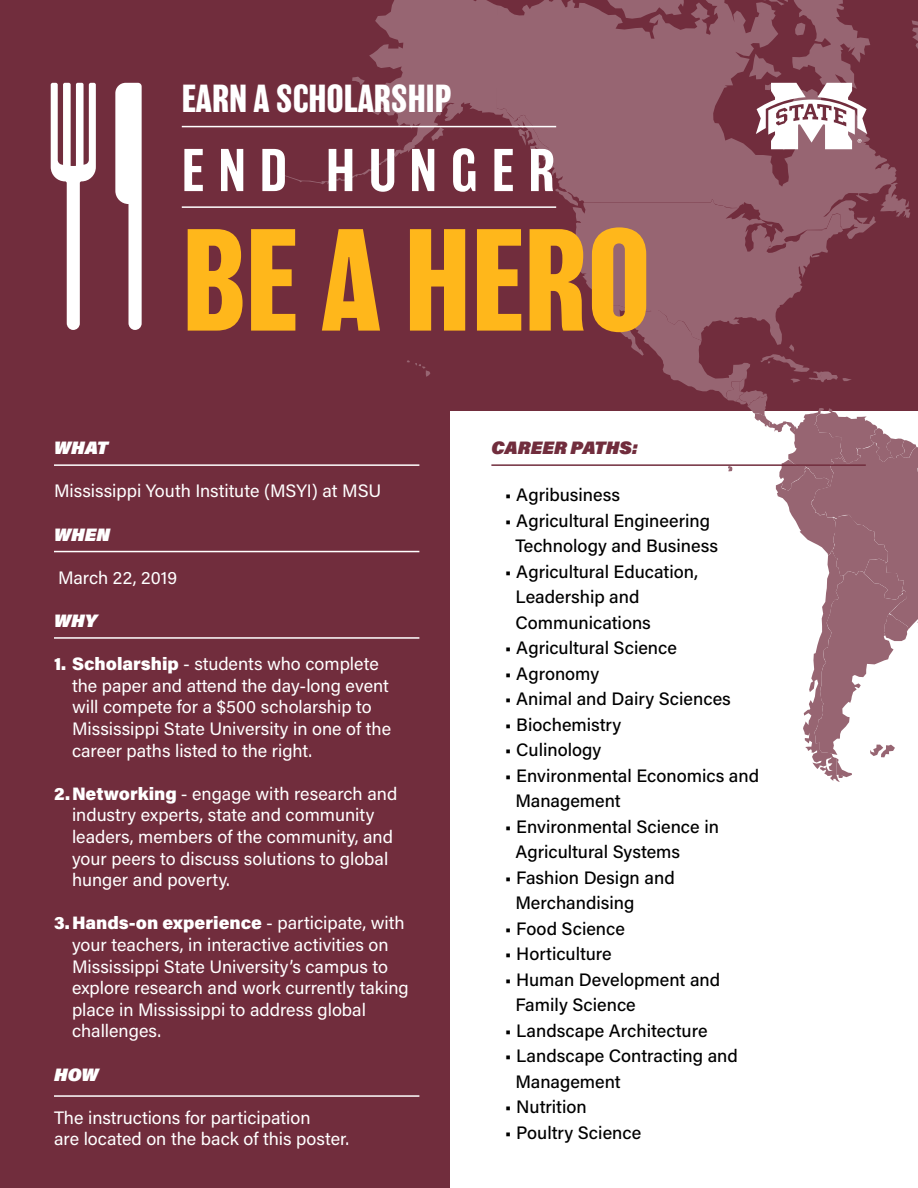
<style>
.page{position:relative;width:918px;height:1188px;background:#fff}
.page>*{position:absolute;margin:0;border:0;box-sizing:border-box;transform-origin:0 0}
.t1{font:700 133.5px "Balboa";color:#ffb71b}
.t2{font:500 55.5px "Balboa";letter-spacing:.25em;color:#fff}
.t3{font:700 36px "Balboa";color:#fff}
.t4{font:18px/21.6px "Acumin Pro";color:#fff}
.t5{font:500 18px/25.5px "Acumin Pro";color:#000}
.t6{font:italic 900 18px "Acumin Pro";letter-spacing:.015em;color:#fff}
.t7{font:italic 900 18px "Acumin Pro";letter-spacing:.005em;color:#712d3d}
.s1{font-weight:900}
</style>
<div class="page">
<div style="left:0;top:392px;width:450px;height:796px;background:#712d3d"></div>
<div style="left:0;top:0;width:918px;height:410px;background:#712d3d"></div>
<svg style="left:549px;top:0;width:355px;height:208px;fill:#976572"></svg>
<svg style="left:607px;top:0;width:77px;height:19px"></svg>
<svg style="left:407px;top:360px;width:23px;height:17px"></svg>
<svg style="left:277px;top:0;width:272px;height:184px"></svg>
<svg style="left:352px;top:77px;width:13px;height:8px"></svg>
<svg style="left:431px;top:127px;width:13px;height:14px"></svg>
<svg style="left:573px;top:199px;width:345px;height:583px"></svg>
<svg style="left:912px;top:20px;width:6px;height:29px"></svg>
<hr style="left:182px;top:126px;width:374px;height:1px;background:#fff">
<hr style="left:182px;top:206px;width:374px;height:2px;background:#fff">
<hr style="left:54px;top:464px;width:365px;height:2px;background:#fff">
<hr style="left:491px;top:464px;width:375px;height:2px;background:#712d3d">
<hr style="left:54px;top:551px;width:365px;height:1px;background:#fff">
<hr style="left:54px;top:637px;width:365px;height:2px;background:#fff">
<hr style="left:54px;top:1095px;width:365px;height:2px;background:#fff">
<svg style="left:51px;top:83px;width:45px;height:247px"></svg>
<svg style="left:115px;top:83px;width:27px;height:247px"></svg>
<svg style="left:749px;top:0;width:121px;height:150px"></svg>
<h3 class="t3" style="left:182px;top:78px;width:271px">EARN A SCHOLARSHIP</h3>
<h2 class="t2" style="left:182px;top:140px;width:374px">END HUNGER</h2>
<h1 class="t1" style="left:182px;top:204px;width:471px">BE A HERO</h1>
<p class="t6" style="left:54px;top:435px;width:55px">WHAT</p>
<p class="t4" style="left:54px;top:480px;width:329px">Mississippi Youth Institute (MSYI) at MSU</p>
<p class="t6" style="left:54px;top:521px;width:58px">WHEN</p>
<p class="t4" style="left:58px;top:566px;width:121px">March 22, 2019</p>
<p class="t6" style="left:54px;top:608px;width:44px">WHY</p>
<p class="t4" style="left:72px;top:652px;width:321px;text-indent:-18px"><span class="s1">1. Scholarship</span> - students who complete the paper and attend the day-long event will compete for a $500 scholarship to Mississippi State University in one of the career paths listed to the right.</p>
<p class="t4" style="left:72px;top:782px;width:327px;text-indent:-18px"><span class="s1">2.Networking</span> - engage with research and industry experts, state and community leaders, members of the community, and your peers to discuss solutions to global hunger and poverty.</p>
<p class="t4" style="left:72px;top:912px;width:338px;text-indent:-18px"><span class="s1">3.Hands-on experience</span> - participate, with your teachers, in interactive activities on Mississippi State University’s campus to explore research and work currently taking place in Mississippi to address global challenges.</p>
<p class="t6" style="left:54px;top:1061px;width:46px">HOW</p>
<p class="t4" style="left:54px;top:1106px;width:297px">The instructions for participation<br>are located on the back of this poster.</p>
<p class="t7" style="left:491px;top:435px;width:148px">CAREER PATHS:</p>
<p class="t5" style="left:505px;top:482px;width:117px">• Agribusiness</p>
<p class="t5" style="left:505px;top:507px;width:215px;text-align:center">• Agricultural Engineering<br>Technology and Business</p>
<p class="t5" style="left:515px;top:558px;width:184px;text-indent:-10px">• Agricultural Education,<br>Leadership and<br>Communications</p>
<p class="t5" style="left:505px;top:635px;width:174px">• Agricultural Science</p>
<p class="t5" style="left:505px;top:660px;width:96px">• Agronomy</p>
<p class="t5" style="left:505px;top:686px;width:228px">• Animal and Dairy Sciences</p>
<p class="t5" style="left:505px;top:711px;width:118px">• Biochemistry</p>
<p class="t5" style="left:505px;top:737px;width:98px">• Culinology</p>
<p class="t5" style="left:515px;top:762px;width:245px;text-indent:-10px">• Environmental Economics and<br>Management</p>
<p class="t5" style="left:515px;top:813px;width:205px;text-indent:-10px">• Environmental Science in<br>Agricultural Systems</p>
<p class="t5" style="left:515px;top:864px;width:161px;text-indent:-10px">• Fashion Design and<br>Merchandising</p>
<p class="t5" style="left:505px;top:915px;width:122px">• Food Science</p>
<p class="t5" style="left:505px;top:941px;width:108px">• Horticulture</p>
<p class="t5" style="left:515px;top:966px;width:206px;text-indent:-10px">• Human Development and<br>Family Science</p>
<p class="t5" style="left:505px;top:1017px;width:204px">• Landscape Architecture</p>
<p class="t5" style="left:515px;top:1043px;width:224px;text-indent:-10px">• Landscape Contracting and<br>Management</p>
<p class="t5" style="left:505px;top:1094px;width:83px">• Nutrition</p>
<p class="t5" style="left:505px;top:1119px;width:138px">• Poultry Science</p>
</div>
